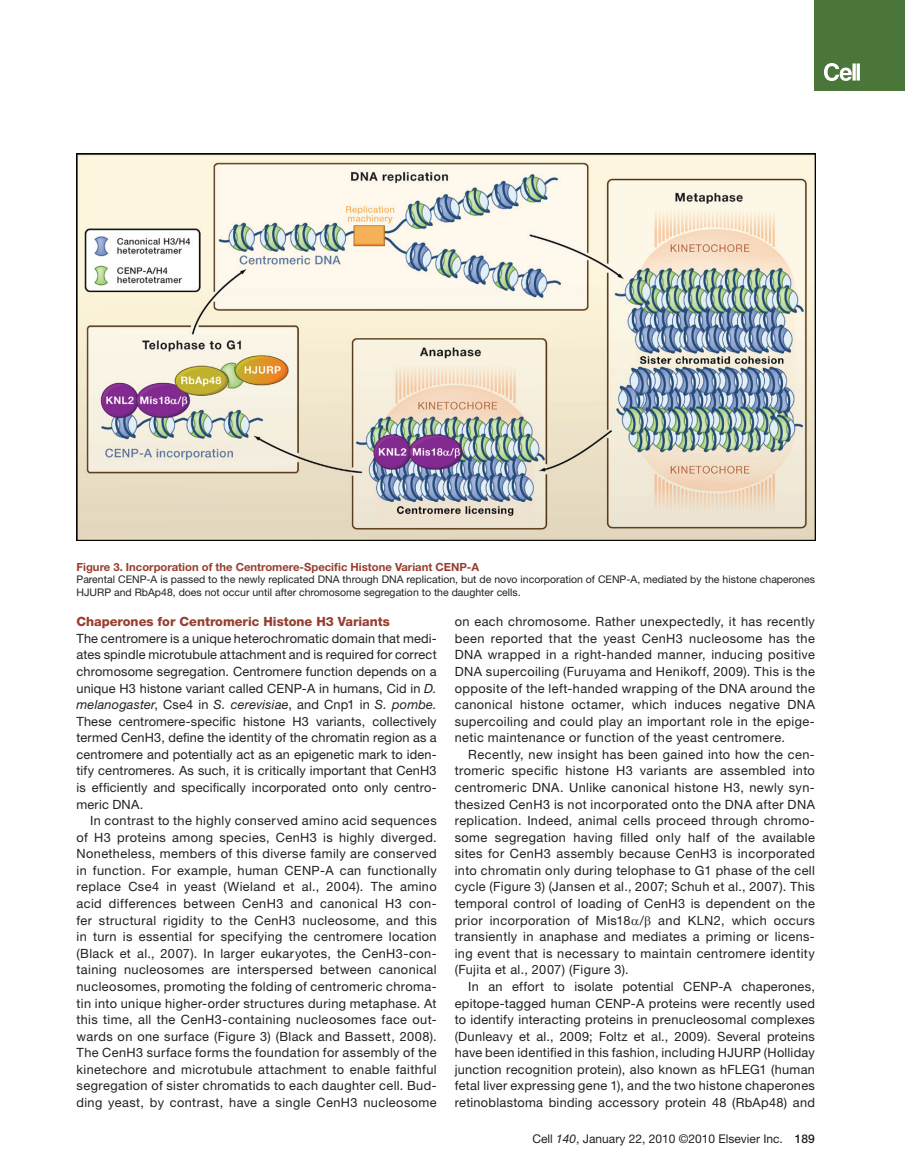
<style>
.page{position:relative;width:905px;height:1175px;background:#fff}
.page>*{position:absolute;margin:0;border:0;box-sizing:border-box;transform-origin:0 0}
.t1{font:12.75px/16.5px "Helvetica Neue LT Std";letter-spacing:.03em;color:#231f20;text-align:justify}
.t2{font:800 12.75px "Helvetica Neue LT Std";color:#973e2f}
.t3{font:12px "Helvetica Neue LT Std";color:#231f20}
.t4{font:700 11.25px "Helvetica Neue LT Std";color:#973e2f}
.t5{font:10.5px/12.6px "Helvetica Neue LT Std";color:#231f20}
.s1{font-style:italic}
.s2{font-weight:500}
</style>
<div class="page">
<div style="left:814px;top:0;width:90px;height:90px;background:#4a7639"></div>
<svg style="left:824px;top:63px;width:35px;height:18px"></svg>
<img style="left:76px;top:153px;width:739px;height:387px">
<p class="t4" style="left:76px;top:560px;width:404px">Figure 3. Incorporation of the Centromere-Specific Histone Variant CENP-A</p>
<p class="t5" style="left:76px;top:573px;width:739px">Parental CENP-A is passed to the newly replicated DNA through DNA replication, but de novo incorporation of CENP-A, mediated by the histone chaperones<br>HJURP and RbAp48, does not occur until after chromosome segregation to the daughter cells.</p>
<p class="t2" style="left:76px;top:614px;width:315px">Chaperones for Centromeric Histone H3 Variants</p>
<p class="t1" style="left:76px;top:629px;width:362px">The centromere is a unique heterochromatic domain that medi&shy;ates spindle microtubule attachment and is required for correct chromosome segregation. Centromere function depends on a unique H3 histone variant called CENP-A in humans, Cid in <span class="s1">D. melanogaster</span>, Cse4 in <span class="s1">S. cerevisiae</span>, and Cnp1 in <span class="s1">S. pombe.<br></span>These centromere-specific histone H3 variants, collectively termed CenH3, define the identity of the chromatin region as a centromere and potentially act as an epigenetic mark to iden&shy;tify centromeres. As such, it is critically important that CenH3 is efficiently and specifically incorporated onto only centro&shy;meric DNA.</p>
<p class="t1" style="left:76px;top:812px;width:362px;text-indent:14px">In contrast to the highly conserved amino acid sequences of H3 proteins among species, CenH3 is highly diverged.<br>Nonetheless, members of this diverse family are conserved in function. For example, human CENP-A can functionally replace Cse4 in yeast (Wieland et al., 2004). The amino acid differences between CenH3 and canonical H3 con&shy;fer structural rigidity to the CenH3 nucleosome, and this in turn is essential for specifying the centromere location (Black et al., 2007). In larger eukaryotes, the CenH3-con&shy;taining nucleosomes are interspersed between canonical nucleosomes, promoting the folding of centromeric chroma&shy;tin into unique higher-order structures during metaphase. At this time, all the CenH3-containing nucleosomes face out&shy;wards on one surface (Figure 3) (Black and Bassett, 2008).<br>The CenH3 surface forms the foundation for assembly of the kinetechore and microtubule attachment to enable faithful segregation of sister chromatids to each daughter cell. Bud&shy;ding yeast, by contrast, have a single CenH3 nucleosome</p>
<p class="t1" style="left:454px;top:613px;width:362px">on each chromosome. Rather unexpectedly, it has recently been reported that the yeast CenH3 nucleosome has the DNA wrapped in a right-handed manner, inducing positive DNA supercoiling (Furuyama and Henikoff, 2009). This is the opposite of the left-handed wrapping of the DNA around the canonical histone octamer, which induces negative DNA supercoiling and could play an important role in the epige&shy;netic maintenance or function of the yeast centromere.</p>
<p class="t1" style="left:454px;top:746px;width:362px;text-indent:14px">Recently, new insight has been gained into how the cen&shy;tromeric specific histone H3 variants are assembled into centromeric DNA. Unlike canonical histone H3, newly syn&shy;thesized CenH3 is not incorporated onto the DNA after DNA replication. Indeed, animal cells proceed through chromo&shy;some segregation having filled only half of the available sites for CenH3 assembly because CenH3 is incorporated into chromatin only during telophase to G1 phase of the cell cycle (Figure 3) (Jansen et al., 2007; Schuh et al., 2007). This temporal control of loading of CenH3 is dependent on the prior incorporation of Mis18 / and KLN2, which occurs transiently in anaphase and mediates a priming or licens&shy;ing event that is necessary to maintain centromere identity (Fujita et al., 2007) (Figure 3).</p>
<p class="t1" style="left:454px;top:978px;width:362px;text-indent:14px">In an effort to isolate potential CENP-A chaperones, epitope-tagged human CENP-A proteins were recently used to identify interacting proteins in prenucleosomal complexes (Dunleavy et al., 2009; Foltz et al., 2009). Several proteins have been identified in this fashion, including HJURP (Holliday junction recognition protein), also known as hFLEG1 (human fetal liver expressing gene 1), and the two histone chaperones retinoblastoma binding accessory protein 48 (RbAp48) and</p>
<p class="t3" style="left:532px;top:1131px;width:284px">Cell <span class="s1">140</span>, January 22, 2010 ©2010 Elsevier Inc. <span class="s2">189</span></p>
</div>
